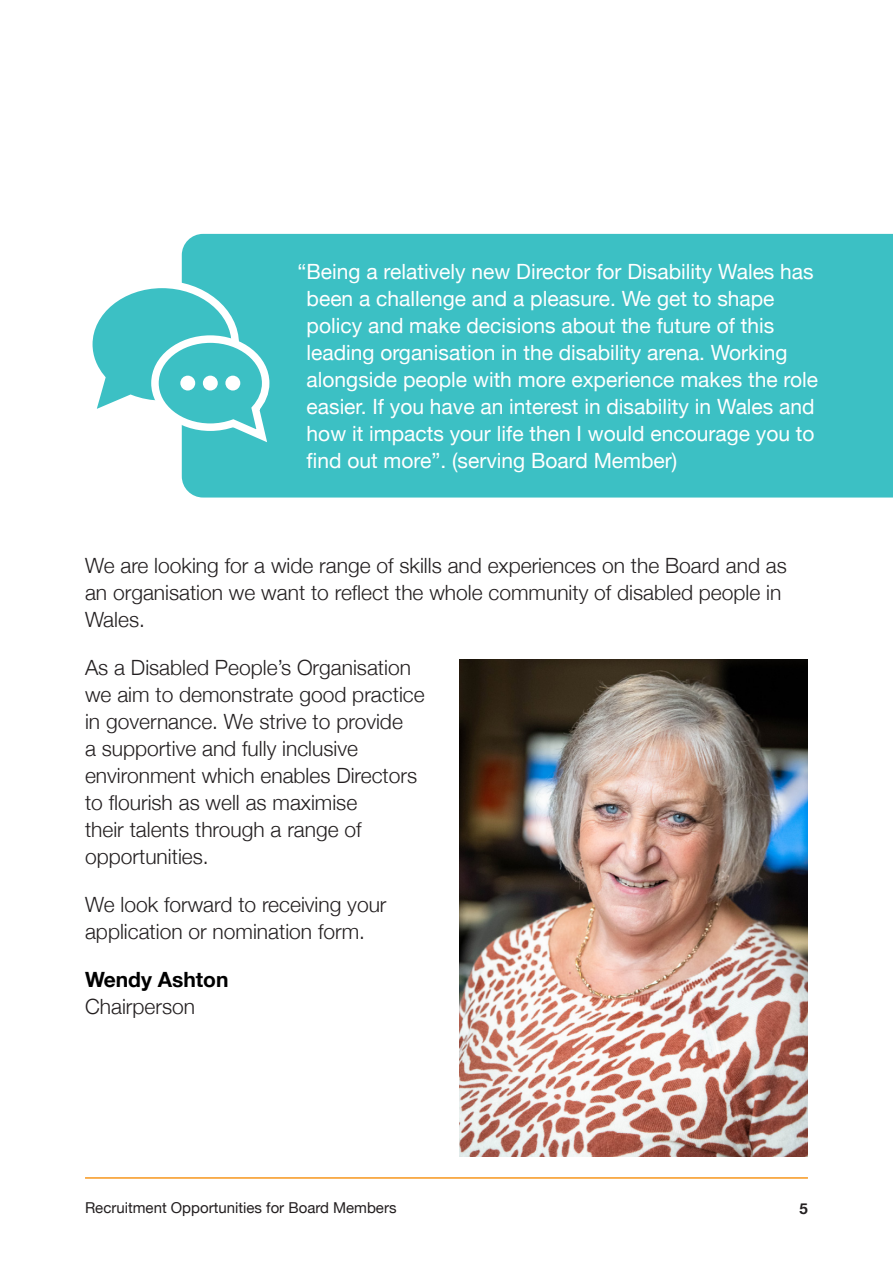
<style>
.page{position:relative;width:893px;height:1263px;background:#fff}
.page>*{position:absolute;margin:0;border:0;box-sizing:border-box;transform-origin:0 0}
.t1{font:300 21px/27px "Helvetica Neue";color:#231f20}
.t2{font:21px/27px "Helvetica Neue";color:#fff}
.t3{font:700 21px "Helvetica Neue";color:#000}
.t4{font:15px "Helvetica Neue";color:#231f20}
.t5{font:700 15px "Helvetica Neue";color:#231f20}
</style>
<div class="page">
<hr style="left:85px;top:1177px;width:723px;height:2px;background:#f7971d">
<img style="left:459px;top:659px;width:349px;height:498px">
<div style="left:182px;top:234px;width:711px;height:263px;background:#3cc0c4"></div>
<svg style="left:92px;top:277px;width:181px;height:172px"></svg>
<div style="left:180px;top:376px;width:15px;height:14px;background:#fff;border-radius:50%"></div>
<div style="left:203px;top:376px;width:15px;height:14px;background:#fff;border-radius:50%"></div>
<div style="left:225px;top:376px;width:15px;height:14px;background:#fff;border-radius:50%"></div>
<p class="t2" style="left:307px;top:259px;width:513px;text-indent:-9px">“Being a relatively new Director for Disability Wales has been a challenge and a pleasure. We get to shape policy and make decisions about the future of this leading organisation in the disability arena. Working alongside people with more experience makes the role easier. If you have an interest in disability in Wales and how it impacts your life then I would encourage you to find out more”. (serving Board Member)</p>
<p class="t1" style="left:85px;top:551px;width:703px">We are looking for a wide range of skills and experiences on the Board and as an organisation we want to reflect the whole community of disabled people in<br>Wales.</p>
<p class="t1" style="left:85px;top:653px;width:341px">As a Disabled People’s Organisation we aim to demonstrate good practice in governance. We strive to provide<br>a supportive and fully inclusive environment which enables Directors to flourish as well as maximise<br>their talents through a range of opportunities.</p>
<p class="t1" style="left:85px;top:890px;width:303px">We look forward to receiving your application or nomination form.</p>
<p class="t3" style="left:85px;top:963px;width:145px">Wendy Ashton</p>
<p class="t1" style="left:85px;top:992px;width:112px">Chairperson</p>
<p class="t4" style="left:85px;top:1197px;width:313px">Recruitment Opportunities for Board Members</p>
<p class="t5" style="left:800px;top:1197px;width:10px">5</p>
</div>
